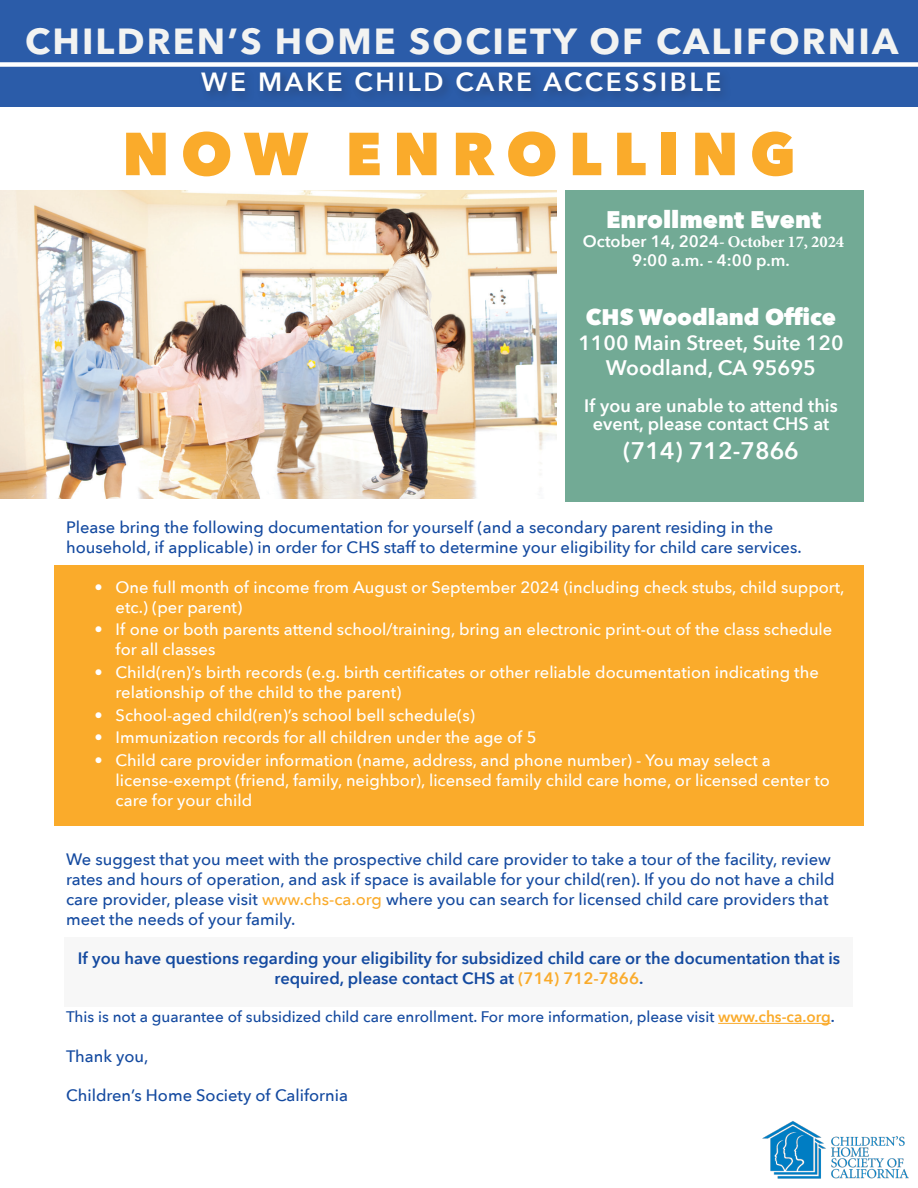
<style>
.page{position:relative;width:918px;height:1188px;background:#fff}
.page>*{position:absolute;margin:0;border:0;box-sizing:border-box;transform-origin:0 0}
.t1{font:800 60px "Avenir Next";letter-spacing:.19em;color:#faab2b}
.t2{font:700 36px "Avenir Next LT Pro";letter-spacing:.06em;color:#f2f3f2}
.t3{font:600 26.25px "Avenir Next";letter-spacing:.1em;color:#fff}
.t4{font:800 24px "Avenir Next";color:#fff}
.t5{font:600 24px "Avenir Next";color:#fff}
.t6{font:800 22.5px "Avenir Next";color:#fff}
.t7{font:600 21px "Avenir Next";color:#fff}
.t8{font:600 20.55px "Avenir Next";color:#fff}
.t9{font:600 18px/18.6px "Avenir Next";color:#fff;text-align:center}
.t10{font:500 16.5px/19.8px "Avenir Next";color:#fff}
.t11{font:500 16.5px/19.8px "Avenir Next";color:#144aa0}
.t12{font:600 16.5px/19.8px "Avenir Next";color:#144aa0;text-align:center}
.t13{font:600 16.5px/18.3px "Avenir Next";color:#fff;text-align:center}
.t14{font:500 15.3px "Avenir Next";color:#144aa0}
.s1{font-family:"Minion Pro";font-weight:700}
.s2{color:#faab2b}
.s3{font-weight:600;color:#faab2b}
.s4{font-weight:600}
</style>
<div class="page">
<div style="left:0;top:0;width:918px;height:107px;background:#2b5ca9"></div>
<div style="left:0;top:62px;width:918px;height:5px;background:#fff"></div>
<div style="left:198px;top:68px;width:534px;height:36px;background:#2a58a2"></div>
<img style="left:762px;top:1121px;width:147px;height:58px">
<div style="left:64px;top:937px;width:789px;height:69px;background:#f7f7f7"></div>
<div style="left:54px;top:566px;width:809px;height:260px;background:#faab2b"></div>
<hr style="left:718px;top:1023px;width:113px;height:1px;background:#faab2b">
<img style="left:0;top:191px;width:556px;height:308px">
<div style="left:565px;top:191px;width:299px;height:311px;background:#72aa95"></div>
<p class="t2" style="left:25px;top:20px;width:875px">CHILDREN’S HOME SOCIETY OF CALIFORNIA</p>
<p class="t3" style="left:201px;top:59px;width:522px">WE MAKE CHILD CARE ACCESSIBLE</p>
<p class="t1" style="left:122px;top:117px;width:675px">NOW ENROLLING</p>
<p class="t4" style="left:606px;top:205px;width:217px">Enrollment Event</p>
<p class="t13" style="left:583px;top:232px;width:263px">October 14, 2024<span class="s1">- October 17, 2024<br></span>9:00 a.m. - 4:00 p.m.</p>
<p class="t6" style="left:586px;top:303px;width:252px">CHS Woodland Office</p>
<p class="t8" style="left:578px;top:325px;width:267px">1100 Main Street, Suite 120</p>
<p class="t7" style="left:606px;top:350px;width:212px">Woodland, CA 95695</p>
<p class="t9" style="left:584px;top:396px;width:255px">If you are unable to attend this event, please contact CHS at</p>
<p class="t5" style="left:623px;top:430px;width:177px">(714) 712-7866</p>
<p class="t11" style="left:66px;top:517px;width:737px">Please bring the following documentation for yourself (and a secondary parent residing in the household, if applicable) in order for CHS staff to determine your eligibility for child care services.</p>
<p class="t10" style="left:116px;top:577px;width:730px;text-indent:-21px">• One full month of income from August or September 2024 (including check stubs, child support, etc.) (per parent)</p>
<p class="t10" style="left:116px;top:619px;width:718px;text-indent:-21px">• If one or both parents attend school/training, bring an electronic print-out of the class schedule for all classes</p>
<p class="t10" style="left:116px;top:662px;width:705px;text-indent:-21px">• Child(ren)’s birth records (e.g. birth certificates or other reliable documentation indicating the relationship of the child to the parent)</p>
<p class="t10" style="left:95px;top:704px;width:382px">• School-aged child(ren)’s school bell schedule(s)</p>
<p class="t10" style="left:95px;top:727px;width:444px">• Immunization records for all children under the age of 5</p>
<p class="t10" style="left:116px;top:750px;width:716px;text-indent:-21px">• Child care provider information (name, address, and phone number) - You may select a license-exempt (friend, family, neighbor), licensed family child care home, or licensed center to care for your child</p>
<p class="t11" style="left:66px;top:849px;width:766px">We suggest that you meet with the prospective child care provider to take a tour of the facility, review</p>
<p class="t11" style="left:66px;top:869px;width:770px">rates and hours of operation, and ask if space is available for your child(ren). If you do not have a child</p>
<p class="t11" style="left:66px;top:889px;width:764px">care provider, please visit <span class="s2">www.chs-ca.org</span> where you can search for licensed child care providers that</p>
<p class="t11" style="left:66px;top:908px;width:231px">meet the needs of your family.</p>
<p class="t12" style="left:78px;top:948px;width:764px">If you have questions regarding your eligibility for subsidized child care or the documentation that is required, please contact CHS at <span class="s2">(714) 712-7866</span>.</p>
<p class="t14" style="left:66px;top:1004px;width:770px">This is not a guarantee of subsidized child care enrollment. For more information, please visit <span class="s3">www.chs-ca.org</span><span class="s4">.</span></p>
<p class="t11" style="left:66px;top:1046px;width:84px">Thank you,</p>
<p class="t11" style="left:66px;top:1085px;width:283px">Children’s Home Society of California</p>
</div>
